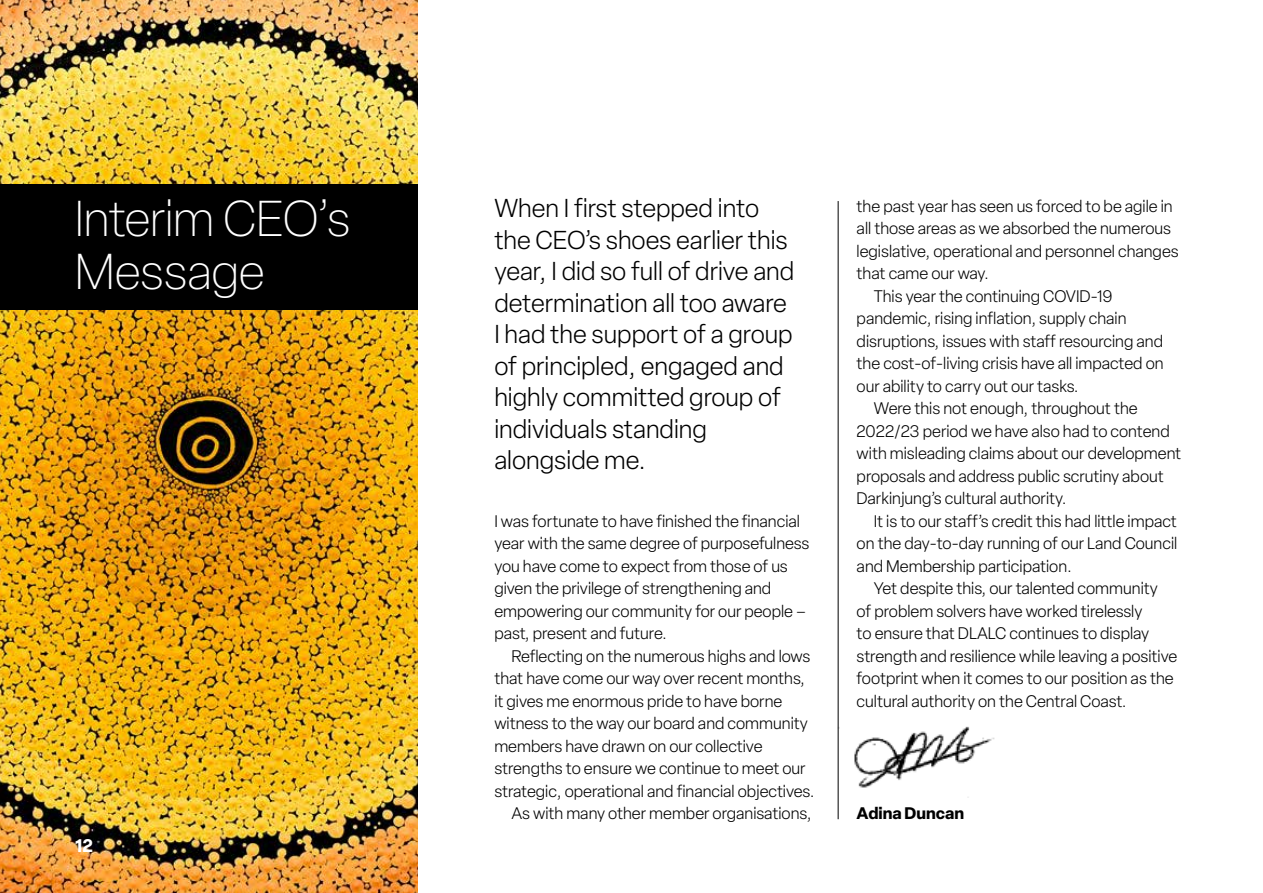
<style>
.page{position:relative;width:1263px;height:893px;background:#fff}
.page>*{position:absolute;margin:0;border:0;box-sizing:border-box;transform-origin:0 0}
.t1{font:200 49.65px/52.3px "Elza";letter-spacing:-.01em;color:#fff}
.t2{font:300 25.5px/31.5px "Elza";color:#000}
.t3{font:700 18px "Elza";color:#fff}
.t4{font:300 16.5px/22.5px "Elza";color:#000}
.t5{font:700 16.5px "Elza";color:#000}
</style>
<div class="page">
<img style="left:837px;top:709px;width:158px;height:89px">
<img style="left:0;top:0;width:418px;height:893px">
<div style="left:0;top:184px;width:418px;height:126px;background:#000"></div>
<hr style="left:838px;top:201px;width:1px;height:618px;background:#000">
<h1 class="t1" style="left:74px;top:192px;width:278px">Interim CEO’s<br>Message</h1>
<p class="t3" style="left:75px;top:832px;width:19px">12</p>
<h2 class="t2" style="left:494px;top:192px;width:301px">When I first stepped into the CEO’s shoes earlier this year, I did so full of drive and determination all too aware<br>I had the support of a group of principled, engaged and highly committed group of individuals standing alongside me.</h2>
<p class="t4" style="left:494px;top:509px;width:317px">I was fortunate to have finished the financial year with the same degree of purposefulness you have come to expect from those of us given the privilege of strengthening and empowering our community for our people – past, present and future.</p>
<p class="t4" style="left:511px;top:644px;width:301px">Reflecting on the numerous highs and lows</p>
<p class="t4" style="left:494px;top:667px;width:312px">that have come our way over recent months,</p>
<p class="t4" style="left:494px;top:689px;width:290px">it gives me enormous pride to have borne</p>
<p class="t4" style="left:494px;top:712px;width:315px">witness to the way our board and community</p>
<p class="t4" style="left:494px;top:734px;width:270px">members have drawn on our collective</p>
<p class="t4" style="left:494px;top:757px;width:313px">strengths to ensure we continue to meet our</p>
<p class="t4" style="left:494px;top:779px;width:322px">strategic, operational and financial objectives.</p>
<p class="t4" style="left:511px;top:802px;width:302px">As with many other member organisations,</p>
<p class="t4" style="left:857px;top:194px;width:318px">the past year has seen us forced to be agile in</p>
<p class="t4" style="left:857px;top:217px;width:316px">all those areas as we absorbed the numerous</p>
<p class="t4" style="left:857px;top:239px;width:323px">legislative, operational and personnel changes</p>
<p class="t4" style="left:857px;top:262px;width:134px">that came our way.</p>
<p class="t4" style="left:874px;top:284px;width:240px">This year the continuing COVID-19</p>
<p class="t4" style="left:857px;top:307px;width:271px">pandemic, rising inflation, supply chain</p>
<p class="t4" style="left:857px;top:329px;width:308px">disruptions, issues with staff resourcing and</p>
<p class="t4" style="left:857px;top:352px;width:308px">the cost-of-living crisis have all impacted on</p>
<p class="t4" style="left:857px;top:375px;width:224px">our ability to carry out our tasks.</p>
<p class="t4" style="left:874px;top:397px;width:265px">Were this not enough, throughout the</p>
<p class="t4" style="left:857px;top:420px;width:314px">2022/23 period we have also had to contend</p>
<p class="t4" style="left:857px;top:442px;width:326px">with misleading claims about our development</p>
<p class="t4" style="left:857px;top:465px;width:308px">proposals and address public scrutiny about</p>
<p class="t4" style="left:857px;top:487px;width:212px">Darkinjung’s cultural authority.</p>
<p class="t4" style="left:874px;top:510px;width:305px">It is to our staff’s credit this had little impact</p>
<p class="t4" style="left:857px;top:532px;width:322px">on the day-to-day running of our Land Council</p>
<p class="t4" style="left:857px;top:555px;width:217px">and Membership participation.</p>
<p class="t4" style="left:874px;top:577px;width:286px">Yet despite this, our talented community</p>
<p class="t4" style="left:857px;top:600px;width:287px">of problem solvers have worked tirelessly</p>
<p class="t4" style="left:857px;top:622px;width:294px">to ensure that DLALC continues to display</p>
<p class="t4" style="left:857px;top:645px;width:322px">strength and resilience while leaving a positive</p>
<p class="t4" style="left:857px;top:667px;width:318px">footprint when it comes to our position as the</p>
<p class="t4" style="left:857px;top:690px;width:271px">cultural authority on the Central Coast.</p>
<p class="t5" style="left:857px;top:802px;width:109px">Adina Duncan</p>
</div>
